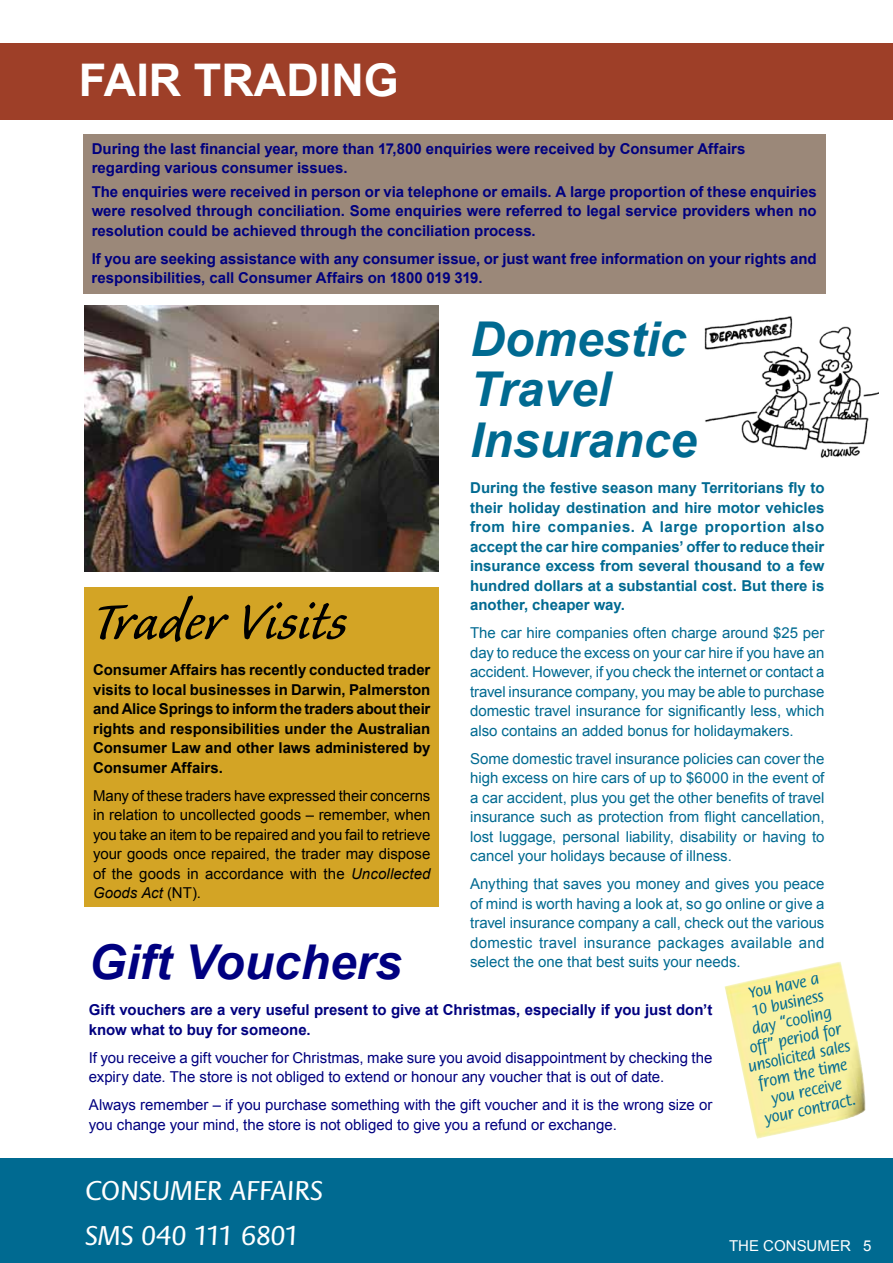
<style>
.page{position:relative;width:893px;height:1263px;background:#fff}
.page>*{position:absolute;margin:0;border:0;box-sizing:border-box;transform-origin:0 0}
.t1{font:69px "Caliban Std";color:#000}
.t2{font:italic 700 48px/50.4px "Arial";color:#006a91}
.t3{font:italic 700 48px "Arial";color:#000080}
.t4{font:700 45px "Arial";color:#fff}
.t5{font:500 30px/45px "Flora Std";letter-spacing:-.005em;color:#fff}
.t6{font:500 16.5px/18px "Flora Std";color:#006a91;text-align:center;scale:.96 1}
.t7{font:15px/19.5px "Arial";color:#006a91;text-align:justify}
.t8{font:700 15px/19.5px "Arial";color:#000080}
.t9{font:15px/19.5px "Arial";color:#000080}
.t10{font:700 15px/19.5px "Arial";color:#006a91;text-align:justify}
.t11{font:15px/19.5px "Arial";letter-spacing:.005em;color:#000;text-align:justify}
.t12{font:700 15px/19.5px "Arial";color:#000;text-align:justify}
.t13{font:15px "Arial";color:#fff}
.s1{font-style:italic}
</style>
<div class="page">
<div style="left:1px;top:43px;width:892px;height:77px;background:#9e3f28"></div>
<div style="left:0;top:1159px;width:893px;height:104px;background:#006a91"></div>
<hr style="left:0;top:43px;width:1px;height:77px;background:#9e3f28">
<img style="left:704px;top:316px;width:174px;height:142px">
<img style="left:85px;top:306px;width:353px;height:265px">
<div style="left:85px;top:587px;width:354px;height:319px;background:#d3a425"></div>
<img style="left:725px;top:962px;width:140px;height:177px">
<div style="left:83px;top:134px;width:742px;height:159px;background:#9b8879"></div>
<h3 class="t4" style="left:79px;top:55px;width:321px">FAIR TRADING</h3>
<p class="t8" style="left:92px;top:139px;width:655px">During the last financial year, more than 17,800 enquiries were received by Consumer Affairs regarding various consumer issues.</p>
<p class="t8" style="left:92px;top:182px;width:727px;text-align:justify">The enquiries were received in person or via telephone or emails. A large proportion of these enquiries were resolved through conciliation. Some enquiries were referred to legal service providers when no resolution could be achieved through the conciliation process.</p>
<p class="t8" style="left:92px;top:249px;width:726px">If you are seeking assistance with any consumer issue, or just want free information on your rights and responsibilities, call Consumer Affairs on 1800 019 319.</p>
<h2 class="t2" style="left:470px;top:314px;width:228px">Domestic<br>Travel<br>Insurance</h2>
<p class="t10" style="left:470px;top:478px;width:356px">During the festive season many Territorians fly to their holiday destination and hire motor vehicles from hire companies. A large proportion also accept the car hire companies’ offer to reduce their insurance excess from several thousand to a few hundred dollars at a substantial cost. But there is another, cheaper way.</p>
<p class="t7" style="left:470px;top:623px;width:356px">The car hire companies often charge around $25 per day to reduce the excess on your car hire if you have an accident. However, if you check the internet or contact a travel insurance company, you may be able to purchase domestic travel insurance for significantly less, which also contains an added bonus for holidaymakers.</p>
<p class="t7" style="left:470px;top:749px;width:356px">Some domestic travel insurance policies can cover the high excess on hire cars of up to $6000 in the event of a car accident, plus you get the other benefits of travel insurance such as protection from flight cancellation, lost luggage, personal liability, disability or having to cancel your holidays because of illness.</p>
<p class="t7" style="left:470px;top:874px;width:356px">Anything that saves you money and gives you peace of mind is worth having a look at, so go online or give a travel insurance company a call, check out the various domestic travel insurance packages available and</p>
<h1 class="t1" style="left:93px;top:587px;width:256px">Trader Visits</h1>
<p class="t12" style="left:93px;top:660px;width:339px">Consumer Affairs has recently conducted trader visits to local businesses in Darwin, Palmerston and Alice Springs to inform the traders about their rights and responsibilities under the Australian Consumer Law and other laws administered by Consumer Affairs.</p>
<p class="t11" style="left:93px;top:785px;width:339px">Many of these traders have expressed their concerns in relation to uncollected goods – remember, when you take an item to be repaired and you fail to retrieve your goods once repaired, the trader may dispose of the goods in accordance with the <span class="s1">Uncollected Goods Act</span> (NT).</p>
<h2 class="t3" style="left:89px;top:935px;width:314px">Gift Vouchers</h2>
<p class="t7" style="left:470px;top:952px;width:272px">select the one that best suits your needs.</p>
<p class="t8" style="left:89px;top:1000px;width:625px">Gift vouchers are a very useful present to give at Christmas, especially if you just don’t know what to buy for someone.</p>
<p class="t9" style="left:89px;top:1047px;width:625px">If you receive a gift voucher for Christmas, make sure you avoid disappointment by checking the expiry date. The store is not obliged to extend or honour any voucher that is out of date.</p>
<p class="t9" style="left:89px;top:1095px;width:625px">Always remember – if you purchase something with the gift voucher and it is the wrong size or you change your mind, the store is not obliged to give you a refund or exchange.</p>
<p class="t6" style="left:731px;top:988px;width:110px;rotate:-12deg">You have a<br>10 business<br>day “cooling off” period for unsolicited sales from the time you receive your contract.</p>
<h3 class="t5" style="left:85px;top:1168px;width:239px">CONSUMER AFFAIRS<br>SMS 040 111 6801</h3>
<p class="t13" style="left:729px;top:1237px;width:144px">THE CONSUMER 5</p>
</div>
